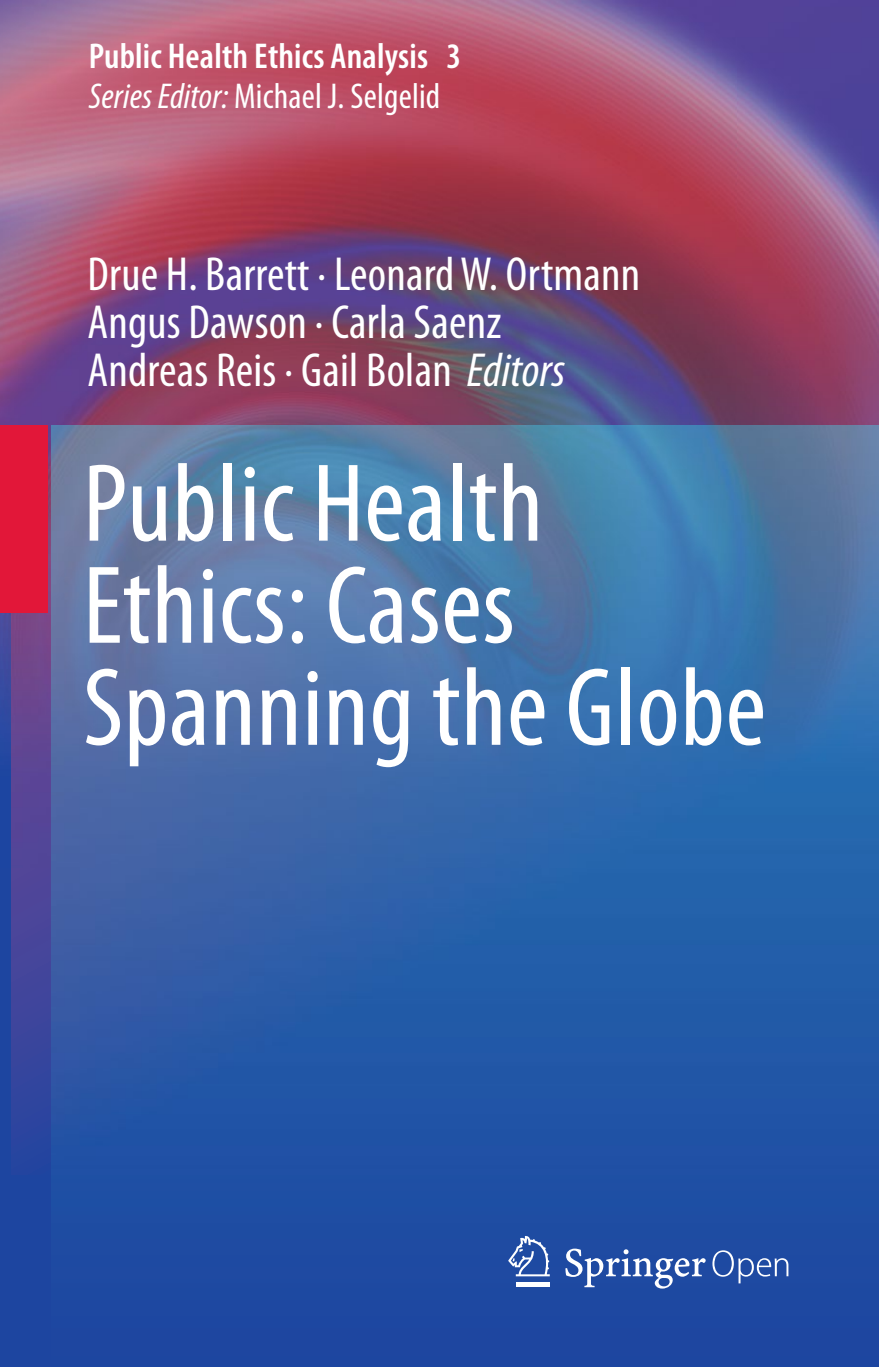
<style>
.page{position:relative;width:879px;height:1367px;background:#fff}
.page>*{position:absolute;margin:0;border:0;box-sizing:border-box;transform-origin:0 0}
.t1{font:condensed 112px/102px "Pbrqtq Myriad Pro";letter-spacing:.005em;color:#fff}
.t2{font:condensed 48px/48px "Pbrqtq Myriad Pro";letter-spacing:.005em;color:#fff}
.t3{font:condensed 36px "Pbrqtq Myriad Pro";letter-spacing:.005em;color:#fff}
.t4{font:600 condensed 36px "Plpthy Myriad Pro";letter-spacing:.005em;color:#fff}
.s1{font-family:"Vrkdhc Myriad Pro";font-style:italic}
</style>
<div class="page">
<div style="left:11px;top:867px;width:40px;height:307px;background:linear-gradient(to bottom,#544698,#2444a0)"></div>
<img style="left:0;top:612px;width:11px;height:255px">
<img style="left:0;top:0;width:243px;height:467px">
<img style="left:11px;top:467px;width:40px;height:400px">
<img style="left:243px;top:0;width:636px;height:425px">
<div style="left:0;top:425px;width:48px;height:187px;background:#e21739"></div>
<div style="left:51px;top:1174px;width:828px;height:192px;background:#1e4aa2"></div>
<img style="left:51px;top:425px;width:828px;height:749px">
<svg style="left:508px;top:1236px;width:42px;height:40px"></svg>
<hr style="left:516px;top:1282px;width:34px;height:4px;background:#fff">
<svg style="left:565px;top:1248px;width:141px;height:40px"></svg>
<svg style="left:712px;top:1250px;width:76px;height:33px"></svg>
<p class="t4" style="left:89px;top:37px;width:374px">Public Health Ethics Analysis 3</p>
<p class="t3" style="left:89px;top:77px;width:353px"><span class="s1">Series Editor:</span> Michael J. Selgelid</p>
<p class="t2" style="left:87px;top:251px;width:554px">Drue H. Barrett · Leonard W. Ortmann<br>Angus Dawson · Carla Saenz<br>Andreas Reis · Gail Bolan <span class="s1">Editors</span></p>
<h1 class="t1" style="left:83px;top:455px;width:685px">Public Health<br>Ethics: Cases<br>Spanning the Globe</h1>
</div>
